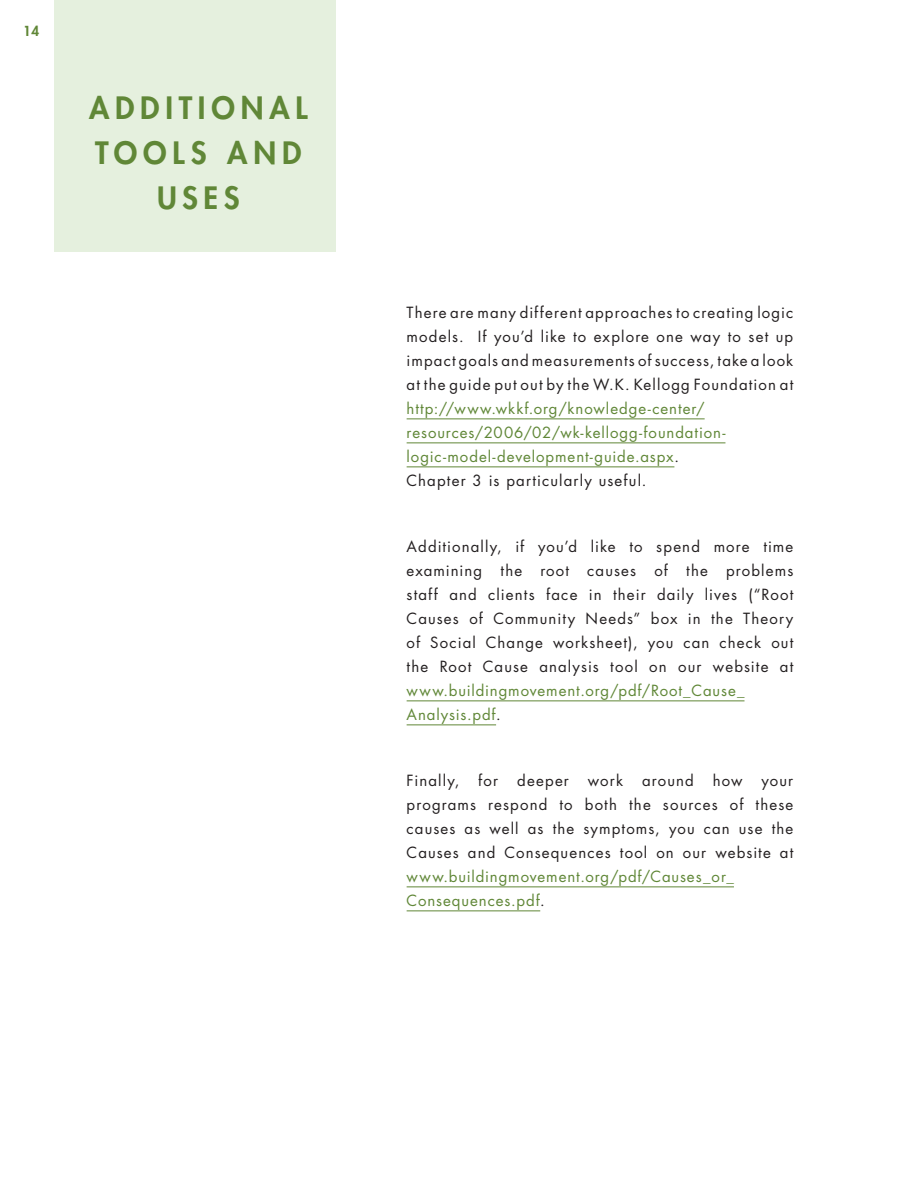
<style>
.page{position:relative;width:918px;height:1188px;background:#fff}
.page>*{position:absolute;margin:0;border:0;box-sizing:border-box;transform-origin:0 0}
.Hed{font:800 30px/45px "Futura Std";letter-spacing:.195em;color:#608737;text-align:center}
.Intro_P_Green{font:15px/24px "Futura Std";letter-spacing:.075em;color:#231f20}
.t1{font:800 13.5px "Futura Std";color:#608737}
.s1{color:#608737}
</style>
<div class="page">
<div style="left:54px;top:0;width:282px;height:252px;background:#e0edd8"></div>
<hr style="left:407px;top:418px;width:298px;height:1px;background:#608737">
<hr style="left:407px;top:442px;width:318px;height:1px;background:#608737">
<hr style="left:407px;top:466px;width:267px;height:1px;background:#608737">
<hr style="left:407px;top:700px;width:338px;height:1px;background:#608737">
<hr style="left:407px;top:724px;width:89px;height:1px;background:#608737">
<hr style="left:407px;top:886px;width:327px;height:1px;background:#608737">
<hr style="left:407px;top:910px;width:133px;height:1px;background:#608737">
<p class="t1" style="left:23px;top:22px;width:18px">14</p>
<p class="Hed" style="left:89px;top:86px;width:220px">ADDITIONAL<br>TOOLS AND<br>USES</p>
<p class="Intro_P_Green" style="left:407px;top:301px;width:388px">There are many different approaches to creating logic models. If you’d like to explore one way to set up impact goals and measurements of success, take a look at the guide put out by the W.K. Kellogg Foundation at <span class="s1">http://www.wkkf.org/knowledge-center/ resources/2006/02/wk-kellogg-foundation&shy;logic-model-development-guide.aspx</span>.<br>Chapter 3 is particularly useful.</p>
<p class="Intro_P_Green" style="left:407px;top:535px;width:388px">Additionally, if you’d like to spend more time examining the root causes of the problems staff and clients face in their daily lives (“Root Causes of Community Needs” box in the Theory of Social Change worksheet), you can check out the Root Cause analysis tool on our website at <span class="s1">www.buildingmovement.org/pdf/Root_Cause_ Analysis.pdf</span>.</p>
<p class="Intro_P_Green" style="left:407px;top:769px;width:54px">Finally,</p>
<p class="Intro_P_Green" style="left:478px;top:769px;width:21px">for</p>
<p class="Intro_P_Green" style="left:517px;top:769px;width:53px">deeper</p>
<p class="Intro_P_Green" style="left:588px;top:769px;width:37px">work</p>
<p class="Intro_P_Green" style="left:642px;top:769px;width:53px">around</p>
<p class="Intro_P_Green" style="left:713px;top:769px;width:31px">how</p>
<p class="Intro_P_Green" style="left:407px;top:769px;width:388px;text-indent:355px">your programs respond to both the sources of these causes as well as the symptoms, you can use the Causes and Consequences tool on our website at <span class="s1">www.buildingmovement.org/pdf/Causes_or_ Consequences.pdf</span>.</p>
</div>
